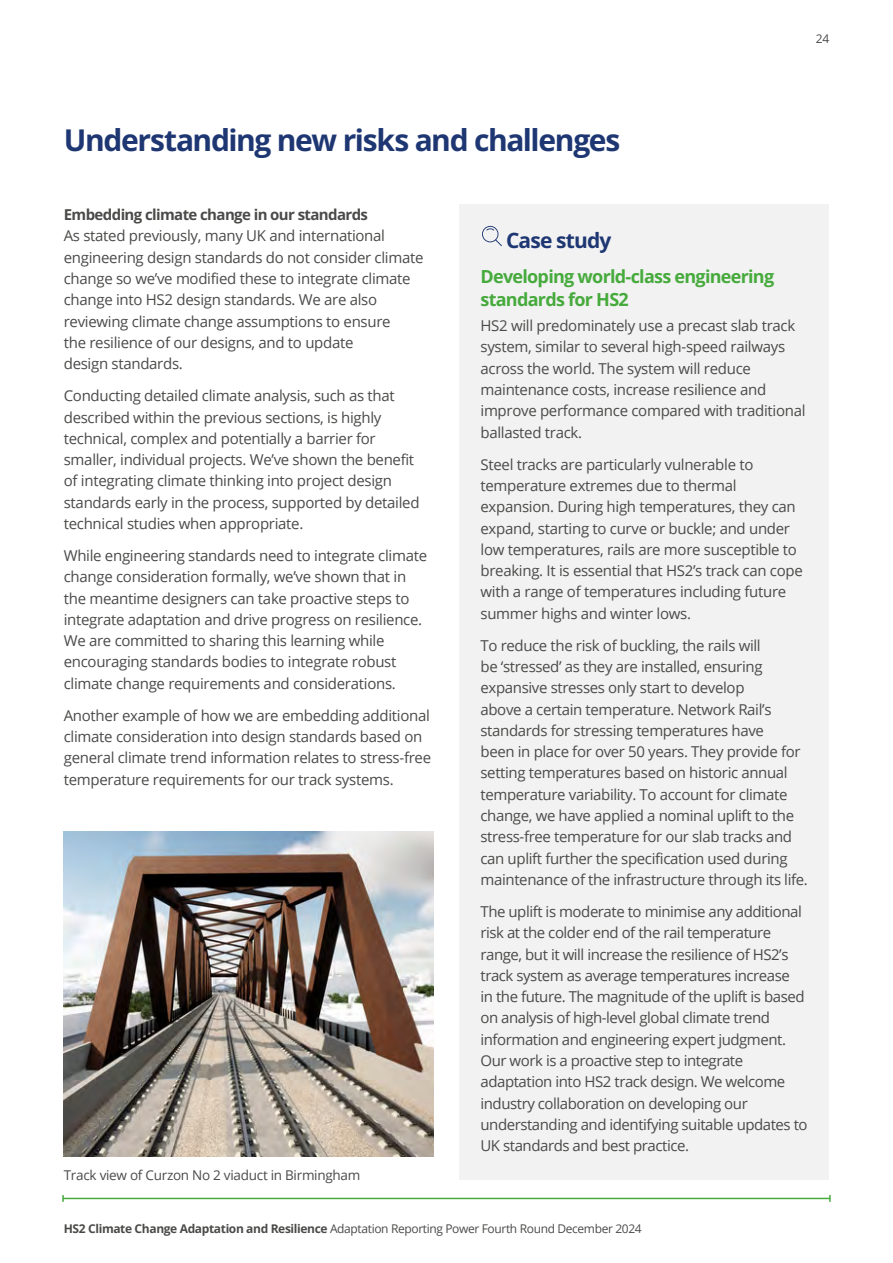
<style>
.page{position:relative;width:893px;height:1263px;background:#fff}
.page>*{position:absolute;margin:0;border:0;box-sizing:border-box;transform-origin:0 0}
.PageTitle{font:700 30px "Open Sans";letter-spacing:-.045em;color:#1e3773}
.Quote_small{font:700 21px "Open Sans";letter-spacing:-.04em;color:#1e3773}
.Heading1{font:700 18px/22.5px "Open Sans";letter-spacing:-.04em;color:#46aa3c}
.Bodytext{font:15px/21.3px "Open Sans";letter-spacing:-.02em;color:#4a4a49}
.Heading2{font:700 15px "Open Sans";letter-spacing:-.04em;color:#4a4a49}
.t1{font:13.5px "Open Sans";letter-spacing:-.02em;color:#4a4a49}
.t2{font:12px "Open Sans";letter-spacing:-.03em;color:#4a4a49}
.s1{font-weight:700}
</style>
<div class="page">
<hr style="left:63px;top:1198px;width:767px;height:1px;background:#46aa3c">
<svg style="left:62px;top:1195px;width:2px;height:7px"></svg>
<svg style="left:829px;top:1195px;width:2px;height:7px"></svg>
<div style="left:459px;top:204px;width:370px;height:976px;background:#f2f2f2"></div>
<svg style="left:482px;top:226px;width:20px;height:20px"></svg>
<img style="left:64px;top:831px;width:370px;height:326px">
<p class="t2" style="left:816px;top:30px;width:15px">24</p>
<p class="PageTitle" style="left:64px;top:119px;width:558px">Understanding new risks and challenges</p>
<p class="Heading2" style="left:64px;top:204px;width:306px">Embedding climate change in our standards</p>
<p class="Bodytext" style="left:64px;top:225px;width:361px">As stated previously, many UK and international engineering design standards do not consider climate change so we’ve modified these to integrate climate change into HS2 design standards. We are also reviewing climate change assumptions to ensure<br>the resilience of our designs, and to update<br>design standards.</p>
<p class="Bodytext" style="left:64px;top:385px;width:357px">Conducting detailed climate analysis, such as that described within the previous sections, is highly technical, complex and potentially a barrier for smaller, individual projects. We’ve shown the benefit of integrating climate thinking into project design standards early in the process, supported by detailed technical studies when appropriate.</p>
<p class="Bodytext" style="left:64px;top:544px;width:365px">While engineering standards need to integrate climate change consideration formally, we’ve shown that in the meantime designers can take proactive steps to integrate adaptation and drive progress on resilience.<br>We are committed to sharing this learning while encouraging standards bodies to integrate robust climate change requirements and considerations.</p>
<p class="Bodytext" style="left:64px;top:704px;width:369px">Another example of how we are embedding additional climate consideration into design standards based on general climate trend information relates to stress-free temperature requirements for our track systems.</p>
<p class="t1" style="left:64px;top:1166px;width:298px">Track view of Curzon No 2 viaduct in Birmingham</p>
<p class="Quote_small" style="left:506px;top:225px;width:107px">Case study</p>
<p class="Heading1" style="left:480px;top:265px;width:295px">Developing world-class engineering standards for HS2</p>
<p class="Bodytext" style="left:480px;top:315px;width:327px">HS2 will predominately use a precast slab track system, similar to several high-speed railways across the world. The system will reduce maintenance costs, increase resilience and improve performance compared with traditional ballasted track.</p>
<p class="Bodytext" style="left:480px;top:453px;width:324px">Steel tracks are particularly vulnerable to temperature extremes due to thermal expansion. During high temperatures, they can expand, starting to curve or buckle; and under low temperatures, rails are more susceptible to breaking. It is essential that HS2’s track can cope with a range of temperatures including future summer highs and winter lows.</p>
<p class="Bodytext" style="left:480px;top:634px;width:329px">To reduce the risk of buckling, the rails will<br>be ‘stressed’ as they are installed, ensuring expansive stresses only start to develop<br>above a certain temperature. Network Rail’s standards for stressing temperatures have<br>been in place for over 50 years. They provide for setting temperatures based on historic annual temperature variability. To account for climate change, we have applied a nominal uplift to the stress-free temperature for our slab tracks and can uplift further the specification used during maintenance of the infrastructure through its life.</p>
<p class="Bodytext" style="left:480px;top:900px;width:329px">The uplift is moderate to minimise any additional risk at the colder end of the rail temperature range, but it will increase the resilience of HS2’s track system as average temperatures increase<br>in the future. The magnitude of the uplift is based on analysis of high-level global climate trend information and engineering expert judgment.<br>Our work is a proactive step to integrate adaptation into HS2 track design. We welcome industry collaboration on developing our understanding and identifying suitable updates to UK standards and best practice.</p>
<p class="t2" style="left:64px;top:1221px;width:579px"><span class="s1">HS2 Climate Change Adaptation and Resilience</span> Adaptation Reporting Power Fourth Round December 2024</p>
</div>
